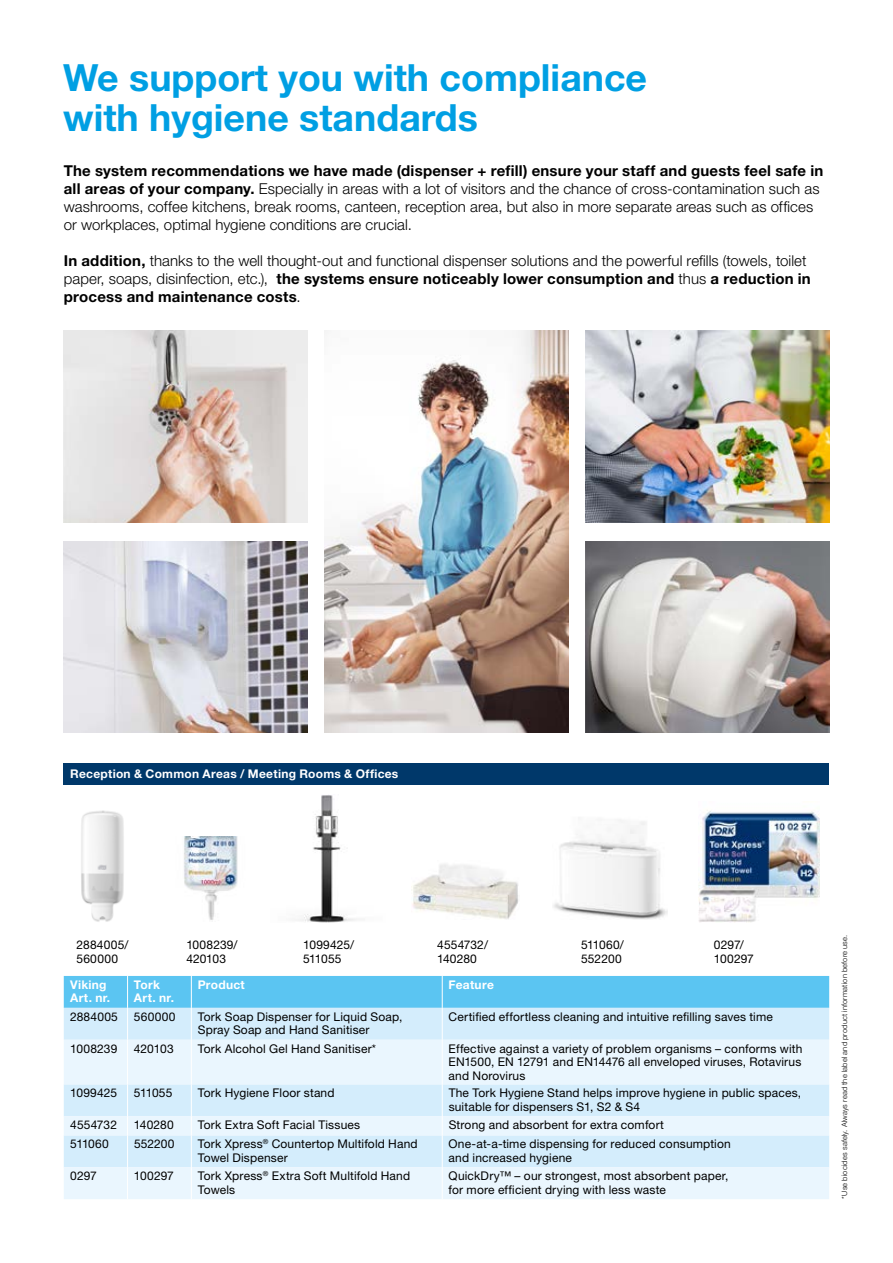
<style>
.page{position:relative;width:893px;height:1263px;background:#fff}
.page>*{position:absolute;margin:0;border:0;box-sizing:border-box;transform-origin:0 0}
.t1{font:700 37.5px/40.5px "Helvetica Neue LT Std";color:#009fe3}
.t2{font:300 15px/18px "Helvetica Neue LT Std";letter-spacing:.005em;color:#000}
.t3{font:12px/13.5px "Helvetica Neue LT Std";letter-spacing:.015em;color:#000}
.t4{font:700 12px/13.5px "Helvetica Neue LT Std";letter-spacing:.02em;color:#fff}
.t5{font:300 7.5px "Helvetica Neue LT Std";letter-spacing:.025em;color:#000}
.s1{font-weight:700}
</style>
<div class="page">
<img style="left:64px;top:331px;width:244px;height:191px">
<img style="left:585px;top:331px;width:244px;height:191px">
<img style="left:64px;top:541px;width:244px;height:192px">
<img style="left:325px;top:331px;width:243px;height:401px">
<img style="left:585px;top:541px;width:244px;height:192px">
<div style="left:64px;top:763px;width:765px;height:21px;background:#00386a"></div>
<div style="left:64px;top:976px;width:765px;height:32px;background:#5bc5f2"></div>
<div style="left:64px;top:1008px;width:765px;height:32px;background:#d4edfc"></div>
<svg style="left:64px;top:1040px;width:765px;height:159px;background:#e1f2fd"></svg>
<hr style="left:127px;top:976px;width:1px;height:32px;background:#fff">
<hr style="left:191px;top:976px;width:1px;height:32px;background:#fff">
<hr style="left:127px;top:1008px;width:1px;height:32px;background:#fff">
<hr style="left:191px;top:1008px;width:1px;height:32px;background:#fff">
<hr style="left:127px;top:1040px;width:1px;height:44px;background:#fff">
<hr style="left:191px;top:1040px;width:1px;height:44px;background:#fff">
<hr style="left:127px;top:1084px;width:1px;height:32px;background:#fff">
<hr style="left:191px;top:1084px;width:1px;height:32px;background:#fff">
<svg style="left:127px;top:1116px;width:1px;height:19px"></svg>
<svg style="left:191px;top:1116px;width:1px;height:19px"></svg>
<hr style="left:127px;top:1135px;width:1px;height:32px;background:#fff">
<hr style="left:191px;top:1135px;width:1px;height:32px;background:#fff">
<hr style="left:127px;top:1167px;width:1px;height:32px;background:#fff">
<hr style="left:191px;top:1167px;width:1px;height:32px;background:#fff">
<hr style="left:442px;top:976px;width:1px;height:32px;background:#fff">
<hr style="left:442px;top:1008px;width:1px;height:32px;background:#fff">
<hr style="left:442px;top:1040px;width:1px;height:44px;background:#fff">
<hr style="left:442px;top:1084px;width:1px;height:32px;background:#fff">
<svg style="left:442px;top:1116px;width:1px;height:19px"></svg>
<hr style="left:442px;top:1135px;width:1px;height:32px;background:#fff">
<hr style="left:442px;top:1167px;width:1px;height:32px;background:#fff">
<img style="left:298px;top:795px;width:59px;height:128px">
<img style="left:81px;top:810px;width:43px;height:112px">
<img style="left:184px;top:836px;width:54px;height:84px">
<img style="left:412px;top:864px;width:107px;height:55px">
<img style="left:553px;top:820px;width:114px;height:100px">
<img style="left:699px;top:810px;width:121px;height:112px">
<h1 class="t1" style="left:63px;top:56px;width:585px">We support you with compliance with hygiene standards</h1>
<p class="t2" style="left:64px;top:161px;width:761px"><span class="s1">The system recommendations we have made (dispenser + refill) ensure your staff and guests feel safe in all areas of your company.</span> Especially in areas with a lot of visitors and the chance of cross-contamination such as washrooms, coffee kitchens, break rooms, canteen, reception area, but also in more separate areas such as offices or workplaces, optimal hygiene conditions are crucial.</p>
<p class="t2" style="left:64px;top:251px;width:749px"><span class="s1">In addition,</span> thanks to the well thought-out and functional dispenser solutions and the powerful refills (towels, toilet paper, soaps, disinfection, etc.), <span class="s1">the systems ensure noticeably lower consumption and</span> thus <span class="s1">a reduction in process and maintenance costs</span>.</p>
<p class="t4" style="left:70px;top:767px;width:330px">Reception &amp; Common Areas / Meeting Rooms &amp; Offices</p>
<p class="t3" style="left:77px;top:938px;width:53px">2884005/<br>560000</p>
<p class="t3" style="left:186px;top:938px;width:53px">1008239/<br>420103</p>
<p class="t3" style="left:437px;top:938px;width:53px">4554732/<br>140280</p>
<p class="t3" style="left:303px;top:938px;width:52px">1099425/<br>511055</p>
<p class="t3" style="left:581px;top:938px;width:44px">511060/<br>552200</p>
<p class="t3" style="left:714px;top:938px;width:42px">0297/<br>100297</p>
<p class="t4" style="left:70px;top:977px;width:42px">Viking<br>Art. nr.</p>
<p class="t4" style="left:134px;top:977px;width:42px">Tork<br>Art. nr.</p>
<p class="t4" style="left:198px;top:977px;width:49px">Product</p>
<p class="t4" style="left:449px;top:977px;width:47px">Feature</p>
<p class="t3" style="left:70px;top:1009px;width:49px">2884005</p>
<p class="t3" style="left:134px;top:1009px;width:43px">560000</p>
<p class="t3" style="left:198px;top:1009px;width:206px">Tork Soap Dispenser for Liquid Soap,<br>Spray Soap and Hand Sanitiser</p>
<p class="t3" style="left:449px;top:1009px;width:326px">Certified effortless cleaning and intuitive refilling saves time</p>
<p class="t3" style="left:70px;top:1041px;width:49px">1008239</p>
<p class="t3" style="left:134px;top:1041px;width:41px">420103</p>
<p class="t3" style="left:198px;top:1041px;width:180px">Tork Alcohol Gel Hand Sanitiser*</p>
<p class="t3" style="left:449px;top:1041px;width:355px;text-align:justify">Effective against a variety of problem organisms – conforms with EN1500, EN 12791 and EN14476 all enveloped viruses, Rotavirus and Norovirus</p>
<p class="t3" style="left:70px;top:1086px;width:48px">1099425</p>
<p class="t3" style="left:134px;top:1086px;width:40px">511055</p>
<p class="t3" style="left:198px;top:1086px;width:138px">Tork Hygiene Floor stand</p>
<p class="t3" style="left:449px;top:1086px;width:354px">The Tork Hygiene Stand helps improve hygiene in public spaces, suitable for dispensers S1, S2 &amp; S4</p>
<p class="t3" style="left:70px;top:1118px;width:48px">4554732</p>
<p class="t3" style="left:134px;top:1118px;width:41px">140280</p>
<p class="t3" style="left:198px;top:1118px;width:164px">Tork Extra Soft Facial Tissues</p>
<p class="t3" style="left:449px;top:1118px;width:217px">Strong and absorbent for extra comfort</p>
<p class="t3" style="left:70px;top:1137px;width:40px">511060</p>
<p class="t3" style="left:134px;top:1137px;width:42px">552200</p>
<p class="t3" style="left:198px;top:1137px;width:221px">Tork Xpress<sup>®</sup> Countertop Multifold Hand<br>Towel Dispenser</p>
<p class="t3" style="left:449px;top:1137px;width:284px">One-at-a-time dispensing for reduced consumption and increased hygiene</p>
<p class="t3" style="left:70px;top:1169px;width:28px">0297</p>
<p class="t3" style="left:134px;top:1169px;width:42px">100297</p>
<p class="t3" style="left:198px;top:1169px;width:214px">Tork Xpress<sup>®</sup> Extra Soft Multifold Hand<br>Towels</p>
<p class="t3" style="left:449px;top:1169px;width:281px">QuickDry™ – our strongest, most absorbent paper, for more efficient drying with less waste</p>
<p class="t5" style="left:840px;top:1199px;width:266px;rotate:-90deg">*Use biocides safely. Always read the label and product information before use.</p>
</div>
